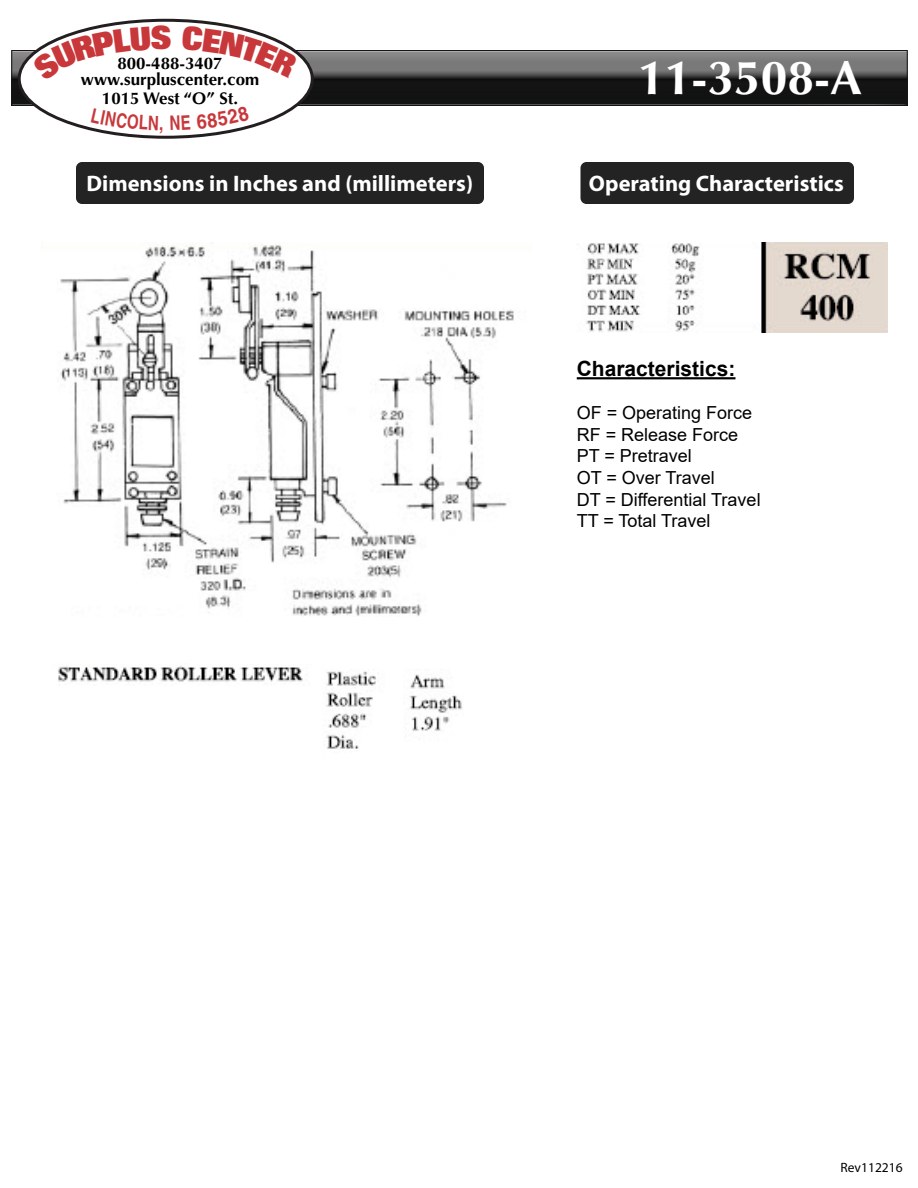
<style>
.page{position:relative;width:918px;height:1188px;background:#fff}
.page>*{position:absolute;margin:0;border:0;box-sizing:border-box;transform-origin:0 0}
.t1{font:700 48px "Optima LT Std";color:#fff}
.t2{font:700 22.5px "Myriad Pro";color:#fff}
.t3{font:700 21px "Arial";color:#000}
.t4{font:18px/21.6px "Arial";color:#000}
.t5{font:700 16.95px/16.4px "Optima LT Std";color:#010101;text-align:center}
.t6{font:13.5px "Myriad Pro";color:#000}
</style>
<div class="page">
<svg style="left:12px;top:50px;width:895px;height:56px;background:#424242"></svg>
<div style="left:19px;top:20px;width:293px;height:117px;background:#fff;border-radius:50%"></div>
<div style="left:18px;top:19px;width:296px;height:120px;border:3px solid #231f20;border-radius:50%"></div>
<hr style="left:577px;top:377px;width:159px;height:2px;background:#000">
<img style="left:586px;top:242px;width:301px;height:90px">
<img style="left:58px;top:665px;width:245px;height:17px">
<img style="left:409px;top:674px;width:53px;height:57px">
<img style="left:326px;top:671px;width:50px;height:78px">
<img style="left:60px;top:245px;width:454px;height:371px">
<div style="left:76px;top:162px;width:408px;height:42px;background:#232323;border-radius:6px"></div>
<div style="left:581px;top:162px;width:273px;height:42px;background:#232323;border-radius:6px"></div>
<svg style="left:32px;top:25px;width:92px;height:32px"></svg>
<svg style="left:216px;top:26px;width:83px;height:31px"></svg>
<svg style="left:91px;top:127px;width:42px;height:7px"></svg>
<svg style="left:233px;top:125px;width:16px;height:4px"></svg>
<p class="t5" style="left:81px;top:55px;width:180px">800-488-3407 www.surpluscenter.com</p>
<p class="t5" style="left:102px;top:91px;width:138px">1015 West “O” St.</p>
<h1 class="t1" style="left:638px;top:49px;width:226px">11-3508-A</h1>
<p class="t2" style="left:87px;top:168px;width:388px">Dimensions in Inches and (millimeters)</p>
<p class="t2" style="left:589px;top:168px;width:256px">Operating Characteristics</p>
<p class="t3" style="left:577px;top:354px;width:160px">Characteristics:</p>
<p class="t4" style="left:577px;top:402px;width:185px">OF = Operating Force<br>RF = Release Force<br>PT = Pretravel<br>OT = Over Travel<br>DT = Differential Travel<br>TT = Total Travel</p>
<p class="t6" style="left:841px;top:1159px;width:64px">Rev112216</p>
</div>
